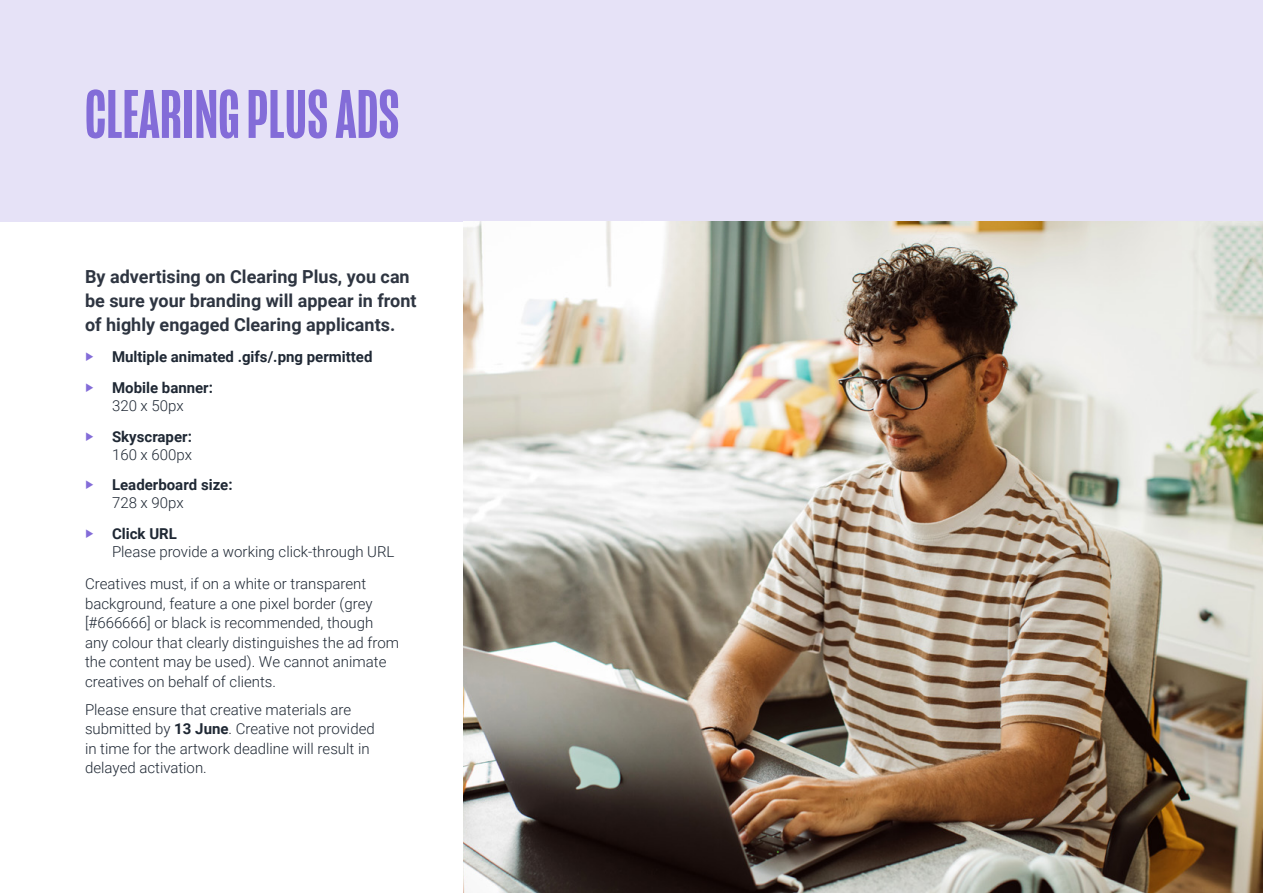
<style>
.page{position:relative;width:1263px;height:893px;background:#fff}
.page>*{position:absolute;margin:0;border:0;box-sizing:border-box;transform-origin:0 0}
.t1{font:500 70.5px "Mongoose";color:#836cd8}
.t2{font:700 18px/24px "Roboto";color:#2e3541}
.t3{font:300 15px/19.5px "Roboto";color:#1f2834}
.t4{font:700 15px/30.8px "Roboto";color:#1f2834}
.s1{font-size:16.5px;color:#836cd8}
.s2{font-weight:300}
.s3{font-weight:700;font-size:16.5px;color:#836cd8}
.s4{font-weight:700}
</style>
<div class="page">
<div style="left:0;top:0;width:1263px;height:222px;background:#e6e2f7"></div>
<img style="left:463px;top:222px;width:800px;height:671px">
<h1 class="t1" style="left:85px;top:74px;width:316px">CLEARING PLUS ADS</h1>
<p class="t2" style="left:85px;top:264px;width:333px">By advertising on Clearing Plus, you can be sure your branding will appear in front of highly engaged Clearing applicants.</p>
<p class="t4" style="left:85px;top:341px;width:289px"><span class="s1">‣</span> Multiple animated .gifs/.png permitted <span class="s1">‣</span> Mobile banner:</p>
<p class="t4" style="left:85px;top:389px;width:108px;text-indent:27px"><span class="s2">320 x 50px </span><span class="s1">‣</span> Skyscraper:</p>
<p class="t4" style="left:85px;top:438px;width:149px;text-indent:27px"><span class="s2">160 x 600px<br></span><span class="s1">‣</span> Leaderboard size:</p>
<p class="t3" style="left:85px;top:487px;width:100px;line-height:30.8px;text-indent:27px">728 x 90px <span class="s3">‣</span> <span class="s4">Click URL</span></p>
<p class="t3" style="left:85px;top:535px;width:311px;line-height:32.2px;text-indent:27px">Please provide a working click-through URL<br>Creatives must, if on a white or transparent</p>
<p class="t3" style="left:85px;top:593px;width:315px">background, feature a one pixel border (grey [#666666] or black is recommended, though any colour that clearly distinguishes the ad from the content may be used). We cannot animate creatives on behalf of clients.</p>
<p class="t3" style="left:85px;top:699px;width:291px">Please ensure that creative materials are submitted by <span class="s4">13 June</span>. Creative not provided in time for the artwork deadline will result in delayed activation.</p>
</div>
